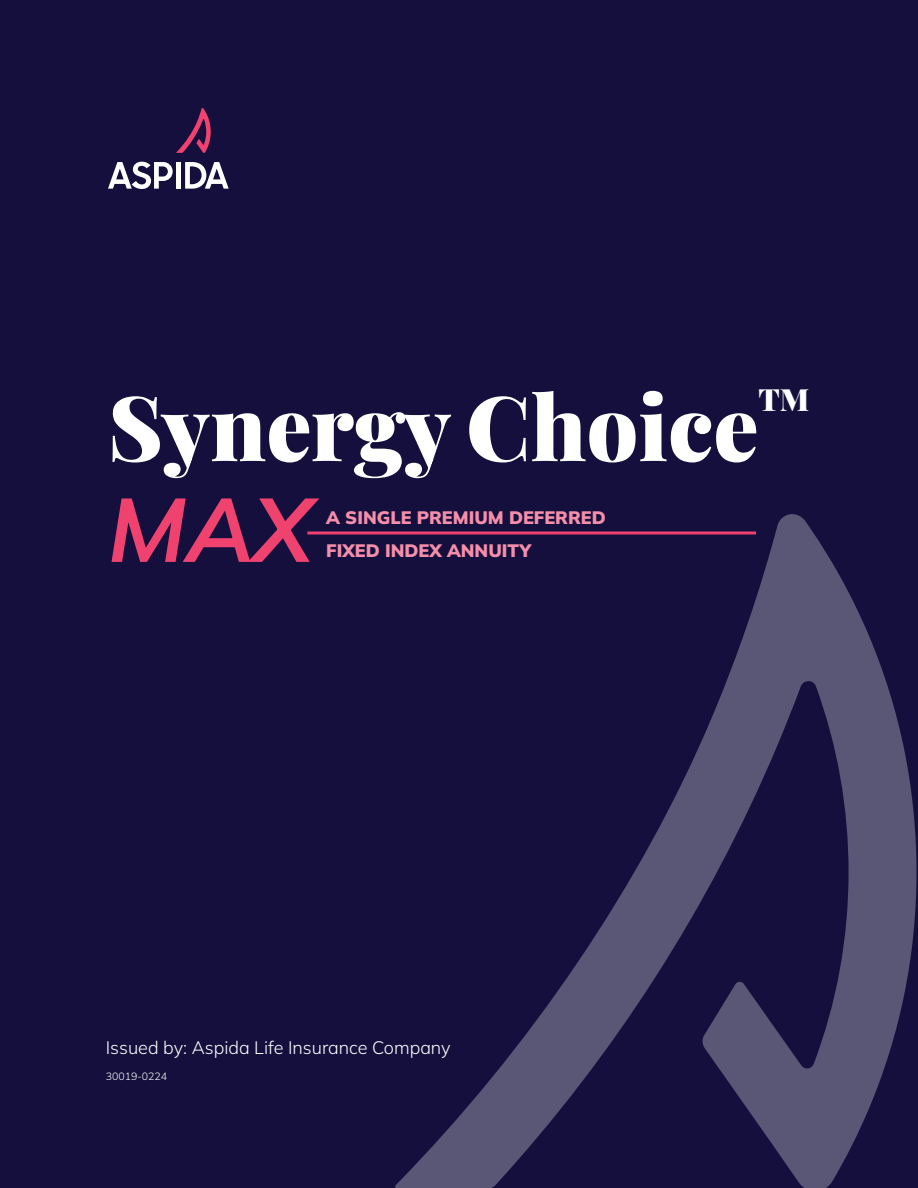
<style>
.page{position:relative;width:918px;height:1188px;background:#140f3c}
.page>*{position:absolute;margin:0;border:0;box-sizing:border-box;transform-origin:0 0}
.t1{font:900 90px "Playfair Display";color:#fff}
.t2{font:italic 700 90px "Mulish";color:#ef426f}
.t3{font:900 30.6px "Playfair Display";color:#fff}
.t4{font:900 18px "Mulish";color:#f58eaa}
.t5{font:300 18px "Mulish";color:#fff}
.t6{font:300 10.5px "Mulish";color:#fff}
</style>
<div class="page">
<svg style="left:176px;top:108px;width:35px;height:45px"></svg>
<div style="left:176px;top:162px;width:5px;height:27px;background:#fff"></div>
<svg style="left:185px;top:162px;width:44px;height:27px"></svg>
<svg style="left:108px;top:162px;width:65px;height:27px"></svg>
<svg style="left:395px;top:514px;width:521px;height:674px"></svg>
<hr style="left:307px;top:531px;width:449px;height:3px;background:#ef426f">
<p class="t1" style="left:108px;top:357px;width:652px">Synergy Choice</p>
<p class="t3" style="left:759px;top:375px;width:52px">TM</p>
<p class="t2" style="left:108px;top:467px;width:206px">MAX</p>
<p class="t4" style="left:326px;top:505px;width:281px">A SINGLE PREMIUM DEFERRED</p>
<p class="t4" style="left:326px;top:538px;width:206px">FIXED INDEX ANNUITY</p>
<p class="t5" style="left:106px;top:1035px;width:346px">Issued by: Aspida Life Insurance Company</p>
<p class="t6" style="left:106px;top:1069px;width:63px">30019-0224</p>
</div>
